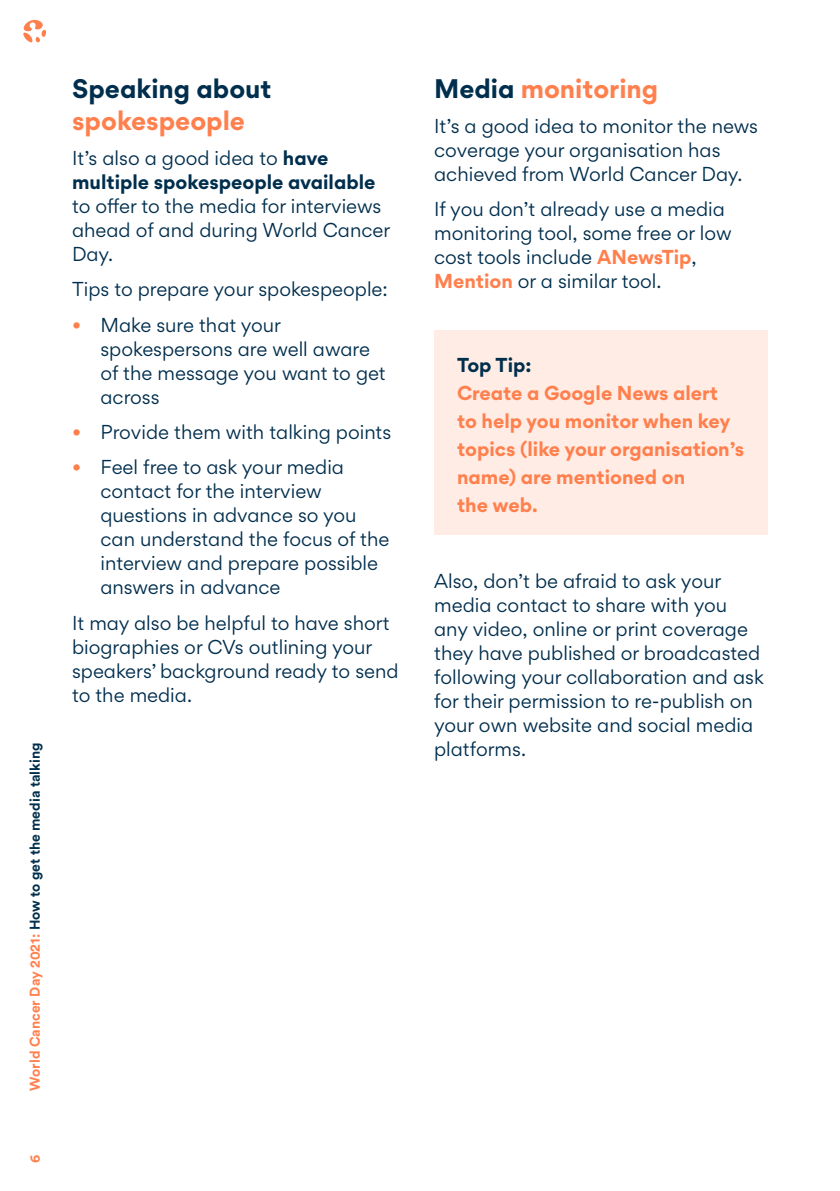
<style>
.page{position:relative;width:840px;height:1191px;background:#fff}
.page>*{position:absolute;margin:0;border:0;box-sizing:border-box;transform-origin:0 0}
.t1{font:700 24px "Gordita";color:#ff7f4d}
.t2{font:700 24px "Gordita";color:#002e4d}
.t3{font:18px/24px "Gordita";color:#002e4d}
.t4{font:700 18px/28px "Gordita";color:#ff7f4d}
.t5{font:700 18px/24px "Gordita";color:#002e4d}
.t6{font:700 14px "Circular Std";color:#002e4d}
.t7{font:700 14px "Circular Std";color:#ff7f4d}
.s1{color:#ff7f4d}
.s2{font-weight:400}
.s3{color:#002e4d}
.s4{font-weight:700;color:#ff7f4d}
</style>
<div class="page">
<div style="left:434px;top:330px;width:333px;height:205px;background:#ffece4"></div>
<svg style="left:23px;top:20px;width:23px;height:23px"></svg>
<p class="t6" style="left:26px;top:1090px;width:350px;rotate:-90deg"><span class="s1">World Cancer Day 2021:</span> How to get the media talking</p>
<p class="t7" style="left:26px;top:1162px;width:10px;rotate:-90deg">6</p>
<h1 class="t2" style="left:72px;top:69px;width:201px">Speaking about</h1>
<h1 class="t1" style="left:72px;top:101px;width:174px">spokespeople</h1>
<p class="t5" style="left:72px;top:145px;width:305px"><span class="s2">It’s also a good idea to</span> have multiple spokespeople available</p>
<p class="t3" style="left:72px;top:193px;width:319px">to offer to the media for interviews ahead of and during World Cancer<br>Day.</p>
<p class="t3" style="left:72px;top:277px;width:317px">Tips to prepare your spokespeople:</p>
<p class="t3" style="left:100px;top:312px;width:286px;text-indent:-28px"><span class="s1">•</span> Make sure that your spokespersons are well aware of the message you want to get across</p>
<p class="t3" style="left:72px;top:419px;width:320px"><span class="s1">•</span> Provide them with talking points</p>
<p class="t3" style="left:100px;top:455px;width:290px;text-indent:-28px"><span class="s1">•</span> Feel free to ask your media contact for the interview questions in advance so you can understand the focus of the interview and prepare possible answers in advance</p>
<p class="t3" style="left:72px;top:610px;width:328px">It may also be helpful to have short biographies or CVs outlining your speakers’ background ready to send to the media.</p>
<h1 class="t1" style="left:434px;top:69px;width:225px"><span class="s3">Media</span> monitoring</h1>
<p class="t3" style="left:434px;top:114px;width:325px">It’s a good idea to monitor the news coverage your organisation has achieved from World Cancer Day.</p>
<p class="t3" style="left:434px;top:197px;width:299px">If you don’t already use a media monitoring tool, some free or low cost tools include <span class="s4">ANewsTip</span>,<br><span class="s4">Mention</span> or a similar tool.</p>
<p class="t5" style="left:457px;top:353px;width:76px">Top Tip:</p>
<p class="t4" style="left:457px;top:379px;width:289px">Create a Google News alert<br>to help you monitor when key topics (like your organisation’s name) are mentioned on<br>the web.</p>
<p class="t3" style="left:434px;top:568px;width:331px">Also, don’t be afraid to ask your media contact to share with you any video, online or print coverage they have published or broadcasted following your collaboration and ask for their permission to re-publish on your own website and social media platforms.</p>
</div>
